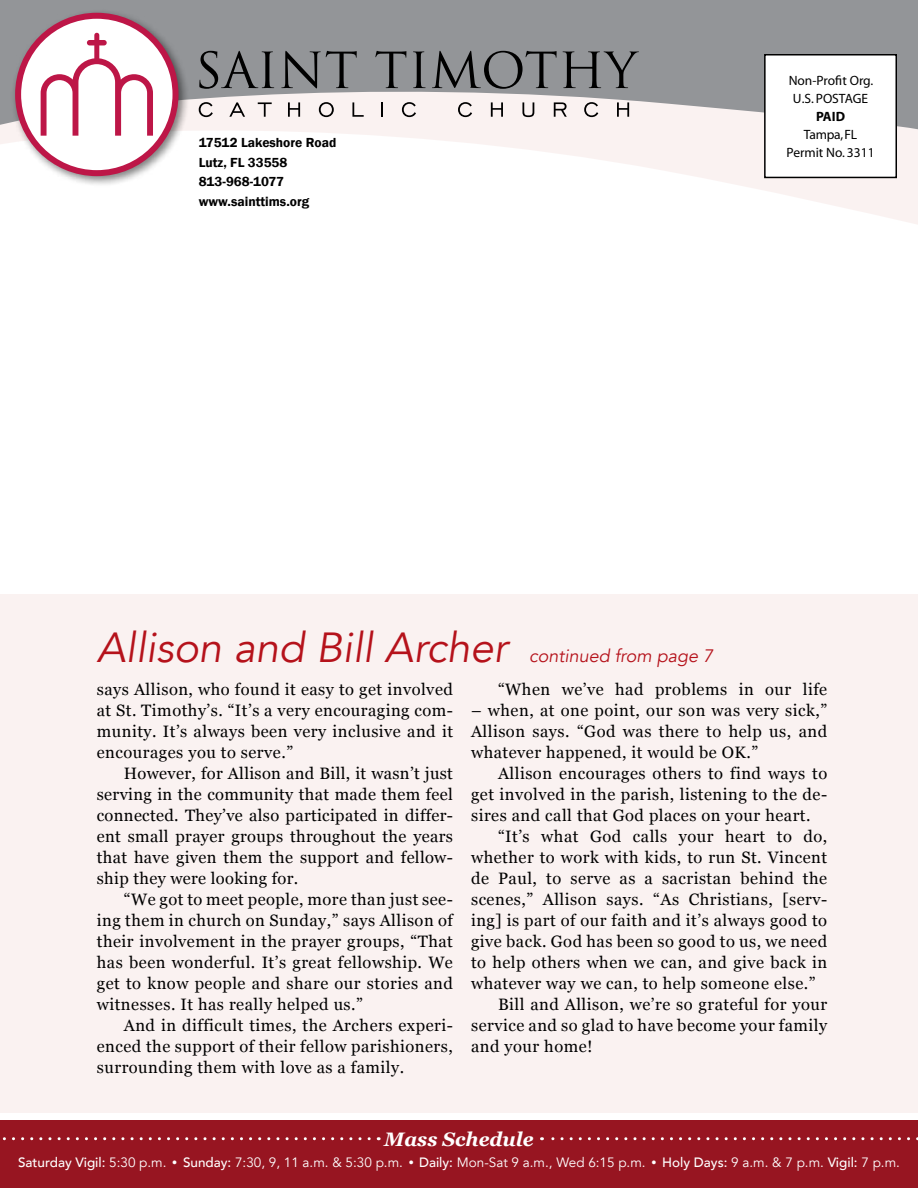
<style>
.page{position:relative;width:918px;height:1188px;background:#fff}
.page>*{position:absolute;margin:0;border:0;box-sizing:border-box;transform-origin:0 0}
.t1{font:italic 42px "Avenir";color:#b5121b}
.t2{font:italic 700 19.5px "Georgia";color:#fff}
.t3{font:italic 18px "Avenir";color:#b5121b}
.t4{font:16.5px/21px "Georgia";letter-spacing:.03em;color:#000;text-align:justify}
.t5{font:13.5px "Avenir";color:#fff}
.t6{font:600 13.5px/19.5px "Franklin Gothic";color:#000}
.t7{font:13.5px/18px "Myriad";color:#000;text-align:center}
.t8{font:700 13.5px "Myriad";color:#000}
.s1{font-weight:500}
.s2{font-family:"Franklin Gothic"}
</style>
<div class="page">
<svg style="left:0;top:132px;width:918px;height:92px"></svg>
<svg style="left:0;top:0;width:918px;height:132px;fill:#939598"></svg>
<div style="left:10px;top:8px;width:180px;height:180px;background:#000;opacity:.5"></div>
<svg style="left:18px;top:16px;width:158px;height:157px"></svg>
<div style="left:15px;top:13px;width:164px;height:163px;border:6px solid #bd1647;border-radius:50%"></div>
<svg style="left:41px;top:33px;width:112px;height:103px"></svg>
<svg style="left:199px;top:51px;width:75px;height:38px;background:#717275"></svg>
<svg style="left:281px;top:51px;width:76px;height:37px;background:#737577"></svg>
<svg style="left:375px;top:51px;width:31px;height:37px"></svg>
<svg style="left:413px;top:51px;width:13px;height:37px"></svg>
<svg style="left:432px;top:51px;width:125px;height:38px;background:#737477"></svg>
<svg style="left:563px;top:51px;width:76px;height:37px;background:#737477"></svg>
<svg style="left:199px;top:102px;width:14px;height:15px"></svg>
<svg style="left:229px;top:102px;width:16px;height:15px"></svg>
<svg style="left:258px;top:102px;width:14px;height:15px"></svg>
<svg style="left:288px;top:102px;width:12px;height:15px"></svg>
<svg style="left:319px;top:102px;width:15px;height:15px"></svg>
<svg style="left:352px;top:102px;width:12px;height:15px"></svg>
<svg style="left:381px;top:102px;width:2px;height:15px"></svg>
<svg style="left:402px;top:102px;width:14px;height:15px"></svg>
<svg style="left:458px;top:102px;width:14px;height:15px"></svg>
<svg style="left:491px;top:102px;width:12px;height:15px"></svg>
<svg style="left:522px;top:102px;width:12px;height:15px"></svg>
<svg style="left:554px;top:102px;width:13px;height:15px"></svg>
<svg style="left:584px;top:102px;width:14px;height:15px"></svg>
<svg style="left:617px;top:102px;width:12px;height:15px"></svg>
<div style="left:765px;top:55px;width:131px;height:122px;background:#fff"></div>
<div style="left:764px;top:54px;width:133px;height:124px;border:2px solid #000"></div>
<div style="left:0;top:1120px;width:918px;height:68px;background:#971521"></div>
<div style="left:0;top:594px;width:918px;height:518px;background:#faf2f1"></div>
<svg style="left:2px;top:1137px;width:367px;height:3px"></svg>
<svg style="left:541px;top:1137px;width:377px;height:3px"></svg>
<p class="t6" style="left:199px;top:133px;width:139px">17512 Lakeshore Road<br>Lutz, FL 33558<br>813-968-1077 www.sainttims.org</p>
<p class="t7" style="left:789px;top:72px;width:86px">Non-Profit Org.<br>U.S. POSTAGE</p>
<p class="t8" style="left:816px;top:110px;width:31px">PAID</p>
<p class="t7" style="left:786px;top:126px;width:90px">Tampa, FL<br>Permit No. 3311</p>
<h1 class="t1" style="left:97px;top:623px;width:412px">Allison and Bill Archer</h1>
<p class="t3" style="left:529px;top:645px;width:186px">continued from page 7</p>
<p class="t4" style="left:97px;top:679px;width:358px">says Allison, who found it easy to get involved at St. Timothy’s. “It’s a very encouraging com&shy;munity. It’s always been very inclusive and it encourages you to serve.”</p>
<p class="t4" style="left:97px;top:763px;width:358px;text-indent:27px">However, for Allison and Bill, it wasn’t just serving in the community that made them feel connected. They’ve also participated in differ&shy;ent small prayer groups throughout the years that have given them the support and fellow&shy;ship they were looking for.</p>
<p class="t4" style="left:97px;top:889px;width:358px;text-indent:27px">“We got to meet people, more than just see&shy;ing them in church on Sunday,” says Allison of their involvement in the prayer groups, “That has been wonderful. It’s great fellowship. We get to know people and share our stories and witnesses. It has really helped us.”</p>
<p class="t4" style="left:97px;top:1015px;width:358px;text-indent:27px">And in difficult times, the Archers experi&shy;enced the support of their fellow parishioners, surrounding them with love as a family.</p>
<p class="t4" style="left:498px;top:679px;width:331px">“When we’ve had problems in our life</p>
<p class="t4" style="left:471px;top:700px;width:358px">– when, at one point, our son was very sick,” Allison says. “God was there to help us, and whatever happened, it would be OK.”</p>
<p class="t4" style="left:471px;top:763px;width:358px;text-indent:27px">Allison encourages others to find ways to get involved in the parish, listening to the de&shy;sires and call that God places on your heart.</p>
<p class="t4" style="left:498px;top:826px;width:331px">“It’s what God calls your heart to do,</p>
<p class="t4" style="left:471px;top:847px;width:358px">whether to work with kids, to run St. Vincent</p>
<p class="t4" style="left:471px;top:868px;width:358px">de Paul, to serve as a sacristan behind the</p>
<p class="t4" style="left:471px;top:889px;width:358px">scenes,” Allison says. “As Christians, [serv-</p>
<p class="t4" style="left:471px;top:910px;width:358px">ing] is part of our faith and it’s always good to</p>
<p class="t4" style="left:471px;top:931px;width:358px">give back. God has been so good to us, we need</p>
<p class="t4" style="left:471px;top:952px;width:358px">to help others when we can, and give back in</p>
<p class="t4" style="left:471px;top:973px;width:346px">whatever way we can, to help someone else.”</p>
<p class="t4" style="left:498px;top:994px;width:331px">Bill and Allison, we’re so grateful for your</p>
<p class="t4" style="left:471px;top:1015px;width:358px">service and so glad to have become your family</p>
<p class="t4" style="left:471px;top:1036px;width:123px">and your home!</p>
<p class="t2" style="left:384px;top:1127px;width:151px">Mass Schedule</p>
<p class="t5" style="left:18px;top:1155px;width:883px"><span class="s1">Saturday Vigil:</span> 5:30 p.m. <span class="s2">•</span> <span class="s1">Sunday:</span> 7:30, 9, 11 a.m. &amp; 5:30 p.m. <span class="s2">•</span> <span class="s1">Daily:</span> Mon-Sat 9 a.m., Wed 6:15 p.m. <span class="s2">•</span> <span class="s1">Holy Days:</span> 9 a.m. &amp; 7 p.m. <span class="s1">Vigil:</span> 7 p.m.</p>
</div>
